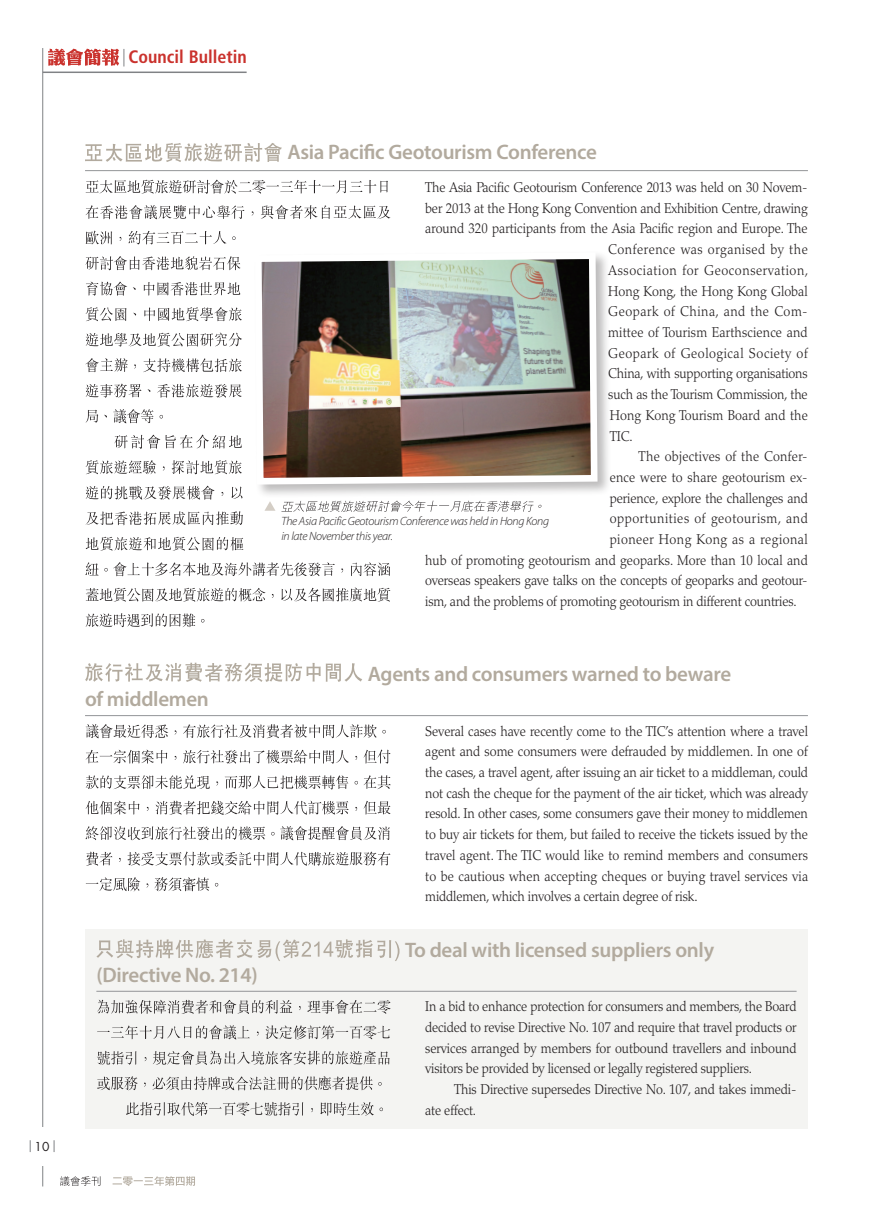
<style>
.page{position:relative;width:893px;height:1212px;background:#fff}
.page>*{position:absolute;margin:0;border:0;box-sizing:border-box;transform-origin:0 0}
.t1{font:600 21px "Myriad Pro";letter-spacing:-.015em;color:#b2aa9e}
.t2{font:700 condensed 18px "Frutiger";color:#ca322d}
.t3{font:300 14.25px/20.7px "Palatino";letter-spacing:-.01em;color:#231f20;text-align:justify;scale:.9 1}
.t4{font:300 14.25px "Palatino";letter-spacing:.04em;color:#231f20;scale:.9 1}
.t5{font:300 14.25px "Palatino";letter-spacing:.01em;color:#231f20;scale:.9 1}
.t6{font:300 14.25px "Palatino";letter-spacing:.045em;color:#231f20;scale:.9 1}
.t7{font:300 14.25px "Palatino";letter-spacing:.015em;color:#231f20;scale:.9 1}
.t8{font:300 14.25px "Palatino";letter-spacing:.035em;color:#231f20;scale:.9 1}
.t9{font:300 14.25px "Palatino";letter-spacing:.02em;color:#231f20;scale:.9 1}
.t10{font:italic 300 12px/15px "Myriad Pro";letter-spacing:-.025em;color:#231f20}
.t11{font:12px "Futura";color:#231f20}
</style>
<div class="page">
<hr style="left:42px;top:48px;width:1px;height:1138px;background:#808285">
<div style="left:0;top:1127px;width:78px;height:38px;background:#fff"></div>
<svg style="left:113px;top:1176px;width:82px;height:10px"></svg>
<svg style="left:60px;top:1176px;width:40px;height:10px"></svg>
<svg style="left:48px;top:49px;width:76px;height:17px"></svg>
<hr style="left:43px;top:72px;width:204px;height:1px;background:#808285">
<svg style="left:30px;top:1140px;width:1px;height:12px"></svg>
<svg style="left:54px;top:1140px;width:1px;height:12px"></svg>
<div style="left:85px;top:929px;width:723px;height:200px;background:#f4f4f2"></div>
<hr style="left:85px;top:715px;width:723px;height:1px;background:#939598">
<hr style="left:96px;top:991px;width:701px;height:1px;background:#939598">
<svg style="left:85px;top:663px;width:277px;height:19px"></svg>
<svg style="left:96px;top:939px;width:304px;height:22px"></svg>
<svg style="left:86px;top:877px;width:132px;height:14px"></svg>
<svg style="left:86px;top:851px;width:305px;height:15px"></svg>
<svg style="left:85px;top:826px;width:305px;height:14px"></svg>
<svg style="left:85px;top:800px;width:306px;height:15px"></svg>
<svg style="left:86px;top:775px;width:305px;height:15px"></svg>
<svg style="left:86px;top:749px;width:305px;height:15px"></svg>
<svg style="left:86px;top:724px;width:300px;height:14px"></svg>
<svg style="left:126px;top:1101px;width:257px;height:15px"></svg>
<svg style="left:97px;top:1076px;width:285px;height:14px"></svg>
<svg style="left:97px;top:1050px;width:293px;height:15px"></svg>
<svg style="left:97px;top:1025px;width:293px;height:14px"></svg>
<svg style="left:97px;top:1000px;width:294px;height:14px"></svg>
<svg style="left:85px;top:613px;width:120px;height:14px"></svg>
<svg style="left:86px;top:587px;width:304px;height:15px"></svg>
<svg style="left:85px;top:562px;width:305px;height:14px"></svg>
<svg style="left:86px;top:537px;width:158px;height:14px"></svg>
<svg style="left:86px;top:511px;width:157px;height:14px"></svg>
<svg style="left:86px;top:486px;width:156px;height:14px"></svg>
<svg style="left:86px;top:460px;width:156px;height:14px"></svg>
<svg style="left:114px;top:435px;width:128px;height:14px"></svg>
<svg style="left:86px;top:409px;width:77px;height:14px"></svg>
<svg style="left:86px;top:383px;width:156px;height:15px"></svg>
<svg style="left:85px;top:358px;width:157px;height:14px"></svg>
<svg style="left:86px;top:332px;width:156px;height:15px"></svg>
<svg style="left:86px;top:307px;width:156px;height:14px"></svg>
<svg style="left:86px;top:282px;width:155px;height:14px"></svg>
<svg style="left:86px;top:256px;width:155px;height:14px"></svg>
<svg style="left:86px;top:231px;width:150px;height:14px"></svg>
<svg style="left:86px;top:205px;width:304px;height:14px"></svg>
<svg style="left:86px;top:180px;width:302px;height:14px"></svg>
<hr style="left:85px;top:170px;width:723px;height:1px;background:#939598">
<svg style="left:85px;top:143px;width:197px;height:19px"></svg>
<div style="left:253px;top:250px;width:358px;height:248px;background:#231f20;opacity:.3"></div>
<img style="left:253px;top:250px;width:348px;height:238px">
<svg style="left:281px;top:501px;width:261px;height:11px"></svg>
<svg style="left:264px;top:501px;width:11px;height:10px"></svg>
<p class="t11" style="left:35px;top:1138px;width:16px">10</p>
<p class="t2" style="left:129px;top:47px;width:120px">Council Bulletin</p>
<h1 class="t1" style="left:85px;top:686px;width:125px">of middlemen</h1>
<h1 class="t1" style="left:96px;top:962px;width:163px">(Directive No. 214)</h1>
<h1 class="t1" style="left:287px;top:139px;width:311px">Asia Pacific Geotourism Conference</h1>
<p class="t3" style="left:425px;top:177px;width:427px">The Asia Pacific Geotourism Conference 2013 was held on 30 Novem-</p>
<p class="t3" style="left:425px;top:198px;width:427px">ber 2013 at the Hong Kong Convention and Exhibition Centre, drawing</p>
<p class="t3" style="left:425px;top:219px;width:426px">around 320 participants from the Asia Pacific region and Europe. The</p>
<p class="t4" style="left:608px;top:241px;width:223px">Conference was organised by the</p>
<p class="t6" style="left:608px;top:262px;width:224px">Association for Geoconservation,</p>
<p class="t3" style="left:608px;top:281px;width:223px">Hong Kong, the Hong Kong Global</p>
<p class="t4" style="left:608px;top:303px;width:223px">Geopark of China, and the Com-</p>
<p class="t5" style="left:608px;top:324px;width:223px">mittee of Tourism Earthscience and</p>
<p class="t4" style="left:608px;top:345px;width:223px">Geopark of Geological Society of</p>
<p class="t3" style="left:608px;top:363px;width:223px">China, with supporting organisations</p>
<p class="t3" style="left:608px;top:384px;width:223px">such as the Tourism Commission, the</p>
<p class="t5" style="left:610px;top:407px;width:222px">Hong Kong Tourism Board and the</p>
<p class="t3" style="left:610px;top:426px;width:27px">TIC.</p>
<p class="t9" style="left:639px;top:448px;width:189px">The objectives of the Confer-</p>
<p class="t7" style="left:610px;top:469px;width:222px">ence were to share geotourism ex-</p>
<p class="t3" style="left:610px;top:488px;width:222px">perience, explore the challenges and</p>
<p class="t4" style="left:610px;top:510px;width:222px">opportunities of geotourism, and</p>
<p class="t8" style="left:610px;top:531px;width:221px">pioneer Hong Kong as a regional</p>
<p class="t3" style="left:425px;top:550px;width:427px">hub of promoting geotourism and geoparks. More than 10 local and</p>
<p class="t3" style="left:425px;top:570px;width:427px">overseas speakers gave talks on the concepts of geoparks and geotour-</p>
<p class="t3" style="left:425px;top:591px;width:414px">ism, and the problems of promoting geotourism in different countries.</p>
<p class="t10" style="left:281px;top:514px;width:269px">The Asia Pacific Geotourism Conference was held in Hong Kong in late November this year.</p>
<h1 class="t1" style="left:368px;top:660px;width:365px">Agents and consumers warned to beware</h1>
<p class="t3" style="left:425px;top:721px;width:427px">Several cases have recently come to the TIC’s attention where a travel agent and some consumers were defrauded by middlemen. In one of the cases, a travel agent, after issuing an air ticket to a middleman, could not cash the cheque for the payment of the air ticket, which was already resold. In other cases, some consumers gave their money to middlemen to buy air tickets for them, but failed to receive the tickets issued by the travel agent. The TIC would like to remind members and consumers to be cautious when accepting cheques or buying travel services via middlemen, which involves a certain degree of risk.</p>
<h1 class="t1" style="left:405px;top:937px;width:311px">To deal with licensed suppliers only</h1>
<p class="t3" style="left:425px;top:996px;width:414px">In a bid to enhance protection for consumers and members, the Board decided to revise Directive No. 107 and require that travel products or services arranged by members for outbound travellers and inbound visitors be provided by licensed or legally registered suppliers.</p>
<p class="t3" style="left:425px;top:1079px;width:414px;text-indent:29px">This Directive supersedes Directive No. 107, and takes immedi&shy;ate effect.</p>
</div>
